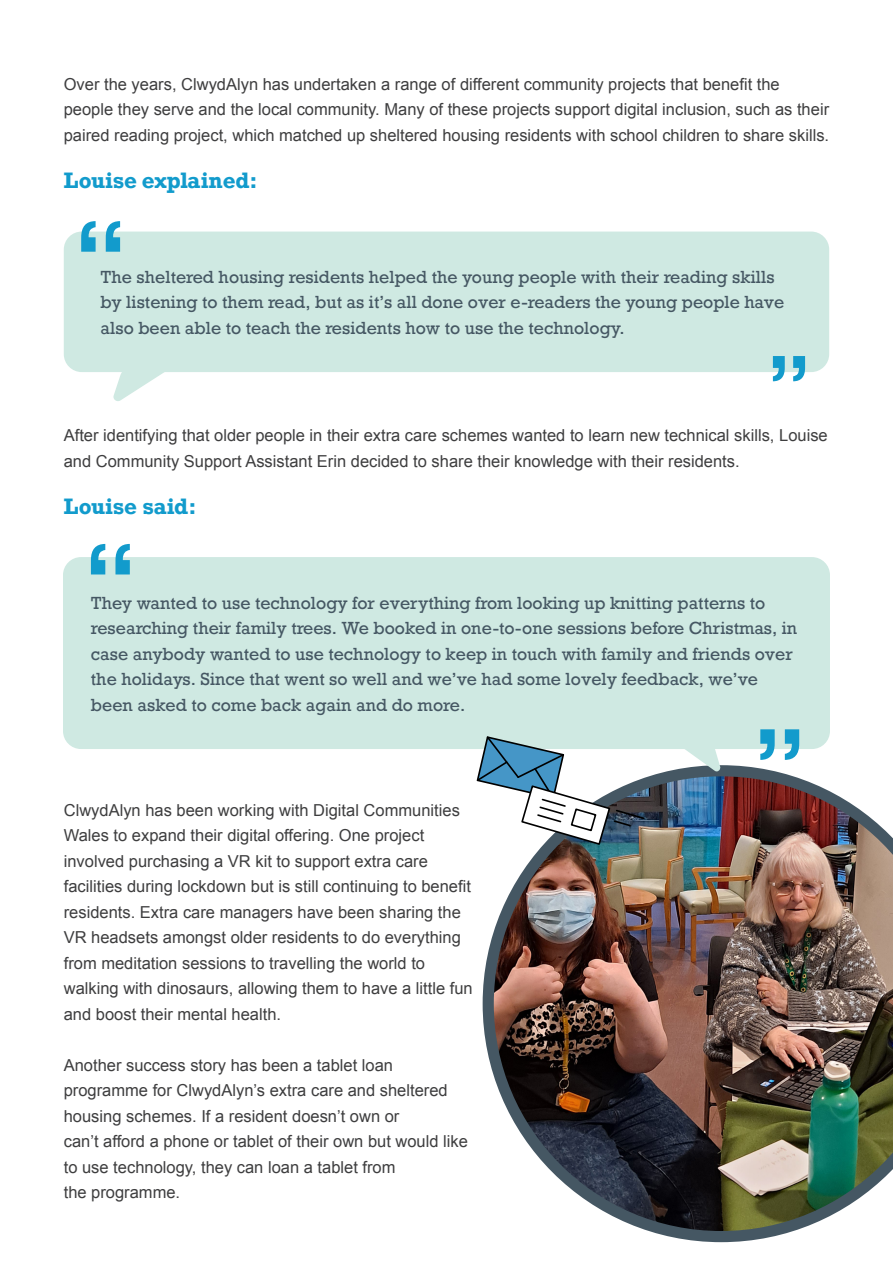
<style>
.page{position:relative;width:893px;height:1263px;background:#fff}
.page>*{position:absolute;margin:0;border:0;box-sizing:border-box;transform-origin:0 0}
.t1{font:700 21px "Rockwell";color:#129bcc}
.Body{font:16.5px/25.5px "Arial";color:#3e3e3f}
.Speech_bubble_body{font:16.5px/25.5px "Rockwell";color:#455763}
</style>
<div class="page">
<div style="left:63px;top:557px;width:767px;height:192px;background:#cfe9e2;border-radius:18px"></div>
<img style="left:483px;top:765px;width:410px;height:477px">
<svg style="left:673px;top:749px;width:48px;height:24px"></svg>
<svg style="left:91px;top:544px;width:39px;height:30px"></svg>
<svg style="left:760px;top:729px;width:39px;height:31px"></svg>
<div style="left:64px;top:232px;width:765px;height:140px;background:#cfe9e2;border-radius:18px"></div>
<svg style="left:113px;top:372px;width:52px;height:29px"></svg>
<svg style="left:81px;top:221px;width:39px;height:31px"></svg>
<svg style="left:773px;top:356px;width:32px;height:25px"></svg>
<svg style="left:476px;top:736px;width:169px;height:110px"></svg>
<p class="Body" style="left:64px;top:72px;width:767px">Over the years, ClwydAlyn has undertaken a range of different community projects that benefit the people they serve and the local community. Many of these projects support digital inclusion, such as their paired reading project, which matched up sheltered housing residents with school children to share skills.</p>
<h2 class="t1" style="left:64px;top:167px;width:195px">Louise explained:</h2>
<p class="Speech_bubble_body" style="left:101px;top:264px;width:685px">The sheltered housing residents helped the young people with their reading skills by listening to them read, but as it’s all done over e-readers the young people have also been able to teach the residents how to use the technology.</p>
<p class="Body" style="left:64px;top:423px;width:765px">After identifying that older people in their extra care schemes wanted to learn new technical skills, Louise and Community Support Assistant Erin decided to share their knowledge with their residents.</p>
<h2 class="t1" style="left:64px;top:493px;width:134px">Louise said:</h2>
<p class="Speech_bubble_body" style="left:91px;top:590px;width:708px">They wanted to use technology for everything from looking up knitting patterns to researching their family trees. We booked in one-to-one sessions before Christmas, in case anybody wanted to use technology to keep in touch with family and friends over the holidays. Since that went so well and we’ve had some lovely feedback, we’ve been asked to come back again and do more.</p>
<p class="Body" style="left:64px;top:797px;width:411px">ClwydAlyn has been working with Digital Communities Wales to expand their digital offering. One project involved purchasing a VR kit to support extra care facilities during lockdown but is still continuing to benefit residents. Extra care managers have been sharing the VR headsets amongst older residents to do everything from meditation sessions to travelling the world to walking with dinosaurs, allowing them to have a little fun and boost their mental health.</p>
<p class="Body" style="left:64px;top:1052px;width:406px">Another success story has been a tablet loan programme for ClwydAlyn’s extra care and sheltered housing schemes. If a resident doesn’t own or<br>can’t afford a phone or tablet of their own but would like to use technology, they can loan a tablet from<br>the programme.</p>
</div>
